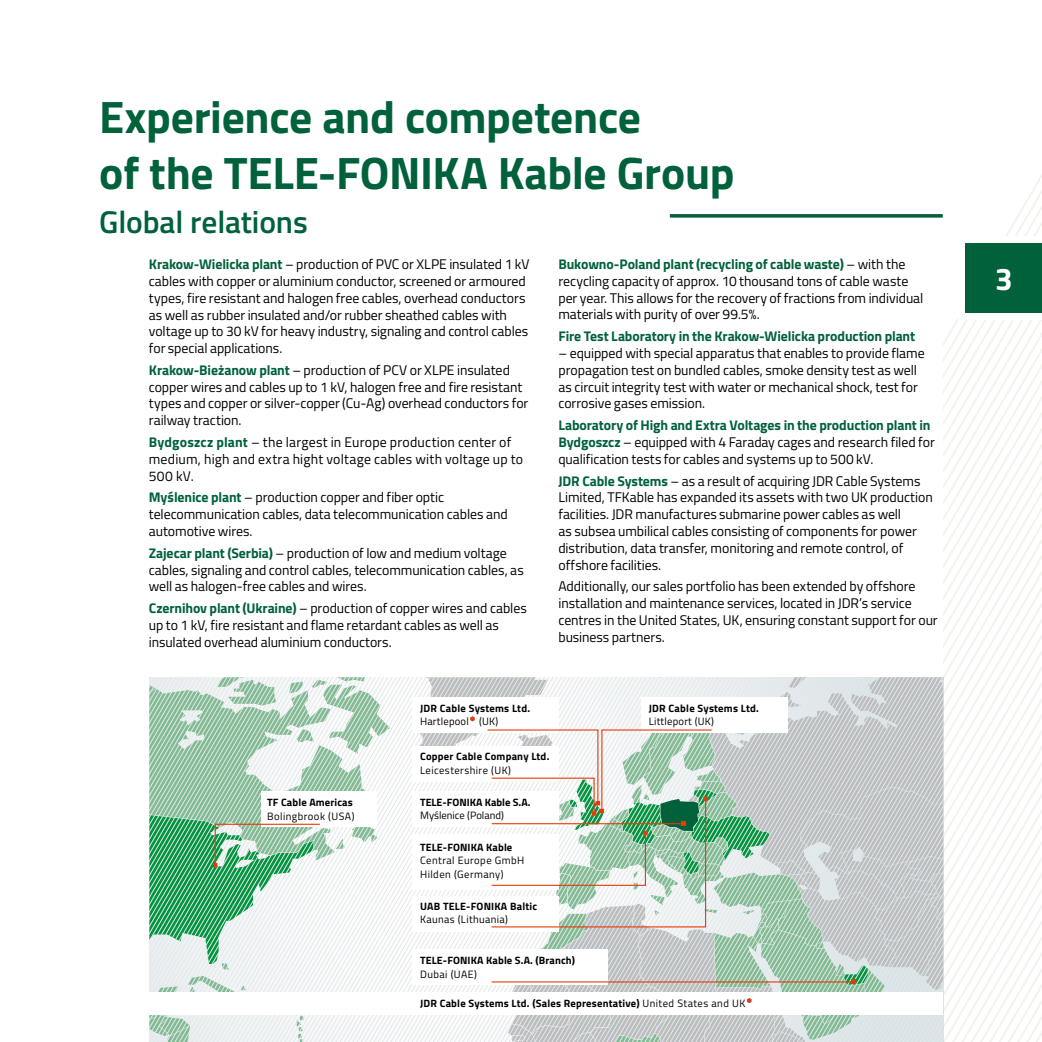
<style>
.page{position:relative;width:1042px;height:1042px;background:#fff}
.page>*{position:absolute;margin:0;border:0;box-sizing:border-box;transform-origin:0 0}
.t1{font:700 45.5px/56px "Titillium";letter-spacing:-.005em;color:#00613b}
.t2{font:600 31.5px "Titillium";letter-spacing:-.005em;color:#00613b}
.t3{font:700 31.5px "Titillium";color:#fff}
.t4{font:14px/16.8px "Titillium";letter-spacing:-.005em;color:#000}
.t5{font:14px/16.8px "Titillium";letter-spacing:.015em;color:#000}
.t6{font:700 14px "Titillium";letter-spacing:-.005em;color:#00613b}
.t7{font:700 10.67px "Titillium";letter-spacing:.02em;color:#000}
.t8{font:10.67px/13.5px "Titillium";letter-spacing:.04em;color:#000}
.t9{font:10.67px "Titillium";letter-spacing:.02em;color:#000}
.t10{font:700 10.67px "Titillium";color:#000}
.t11{font:10.67px "Titillium";color:#000}
.s1{font-weight:700;color:#00613b}
.s2{font-weight:400}
</style>
<div class="page">
<svg style="left:943px;top:174px;width:99px;height:868px"></svg>
<div style="left:959px;top:236px;width:83px;height:84px;background:#fff"></div>
<div style="left:966px;top:243px;width:76px;height:69px;background:#00613b"></div>
<svg style="left:149px;top:677px;width:241px;height:365px"></svg>
<svg style="left:419px;top:677px;width:524px;height:365px"></svg>
<svg style="left:670px;top:214px;width:273px;height:4px"></svg>
<h1 class="t1" style="left:99px;top:87px;width:637px">Experience and competence<br>of the TELE-FONIKA Kable Group</h1>
<h2 class="t2" style="left:99px;top:198px;width:210px">Global relations</h2>
<p class="t4" style="left:149px;top:255px;width:382px"><span class="s1">Krakow-Wielicka plant</span> – production of PVC or XLPE insulated 1 kV cables with copper or aluminium conductor, screened or armoured types, fire resistant and halogen free cables, overhead conductors as well as rubber insulated and/or rubber sheathed cables with voltage up to 30 kV for heavy industry, signaling and control cables for special applications.</p>
<p class="t4" style="left:149px;top:361px;width:381px"><span class="s1">Krakow-Bieżanow plant</span> – production of PCV or XLPE insulated copper wires and cables up to 1 kV, halogen free and fire resistant types and copper or silver-copper (Cu-Ag) overhead conductors for railway traction.</p>
<p class="t5" style="left:149px;top:433px;width:376px"><span class="s1">Bydgoszcz plant</span> – the largest in Europe production center of medium, high and extra hight voltage cables with voltage up to<br>500 kV.</p>
<p class="t4" style="left:149px;top:488px;width:360px"><span class="s1">Myślenice plant</span> – production copper and fiber optic telecommunication cables, data telecommunication cables and automotive wires.</p>
<p class="t4" style="left:149px;top:544px;width:376px"><span class="s1">Zajecar plant (Serbia)</span> – production of low and medium voltage cables, signaling and control cables, telecommunication cables, as well as halogen-free cables and wires.</p>
<p class="t4" style="left:149px;top:599px;width:379px"><span class="s1">Czernihov plant (Ukraine)</span> – production of copper wires and cables up to 1 kV, fire resistant and flame retardant cables as well as insulated overhead aluminium conductors.</p>
<p class="t4" style="left:558px;top:255px;width:366px"><span class="s1">Bukowno-Poland plant (recycling of cable waste)</span> – with the recycling capacity of approx. 10 thousand tons of cable waste per year. This allows for the recovery of fractions from individual materials with purity of over 99.5%.</p>
<p class="t6" style="left:558px;top:326px;width:358px">Fire Test Laboratory in the Krakow-Wielicka production plant</p>
<p class="t4" style="left:558px;top:344px;width:368px">– equipped with special apparatus that enables to provide flame propagation test on bundled cables, smoke density test as well as circuit integrity test with water or mechanical shock, test for corrosive gases emission.</p>
<p class="t4" style="left:558px;top:416px;width:378px"><span class="s1">Laboratory of High and Extra Voltages in the production plant in<br>Bydgoszcz</span> – equipped with 4 Faraday cages and research filed for qualification tests for cables and systems up to 500 kV.</p>
<p class="t4" style="left:558px;top:471px;width:376px"><span class="s1">JDR Cable Systems</span> – as a result of acquiring JDR Cable Systems Limited, TFKable has expanded its assets with two UK production facilities. JDR manufactures submarine power cables as well<br>as subsea umbilical cables consisting of components for power distribution, data transfer, monitoring and remote control, of offshore facilities.</p>
<p class="t4" style="left:558px;top:577px;width:381px">Additionally, our sales portfolio has been extended by offshore installation and maintenance services, located in JDR’s service centres in the United States, UK, ensuring constant support for our business partners.</p>
<p class="t7" style="left:420px;top:700px;width:111px">JDR Cable Systems Ltd.</p>
<p class="t9" style="left:420px;top:713px;width:80px">Hartlepool (UK)</p>
<p class="t9" style="left:649px;top:713px;width:66px">Littleport (UK)</p>
<p class="t7" style="left:649px;top:700px;width:111px">JDR Cable Systems Ltd.</p>
<p class="t7" style="left:267px;top:794px;width:87px">TF Cable Americas</p>
<p class="t8" style="left:267px;top:809px;width:89px">Bolingbrook (USA)</p>
<p class="t7" style="left:420px;top:748px;width:131px">Copper Cable Company Ltd.</p>
<p class="t8" style="left:420px;top:762px;width:92px">Leicestershire (UK)</p>
<p class="t10" style="left:420px;top:794px;width:112px">TELE-FONIKA Kable S.A.</p>
<p class="t11" style="left:420px;top:808px;width:85px">Myślenice (Poland)</p>
<p class="t7" style="left:420px;top:839px;width:94px">TELE-FONIKA Kable</p>
<p class="t8" style="left:420px;top:853px;width:106px">Central Europe GmbH<br>Hilden (Germany)</p>
<p class="t7" style="left:420px;top:898px;width:119px">UAB TELE-FONIKA Baltic</p>
<p class="t8" style="left:420px;top:912px;width:89px">Kaunas (Lithuania)</p>
<p class="t7" style="left:420px;top:952px;width:157px">TELE-FONIKA Kable S.A. (Branch)</p>
<p class="t8" style="left:420px;top:966px;width:58px">Dubai (UAE)</p>
<p class="t7" style="left:420px;top:995px;width:327px">JDR Cable Systems Ltd. (Sales Representative) <span class="s2">United States and UK</span></p>
<h2 class="t3" style="left:995px;top:254px;width:19px">3</h2>
</div>
